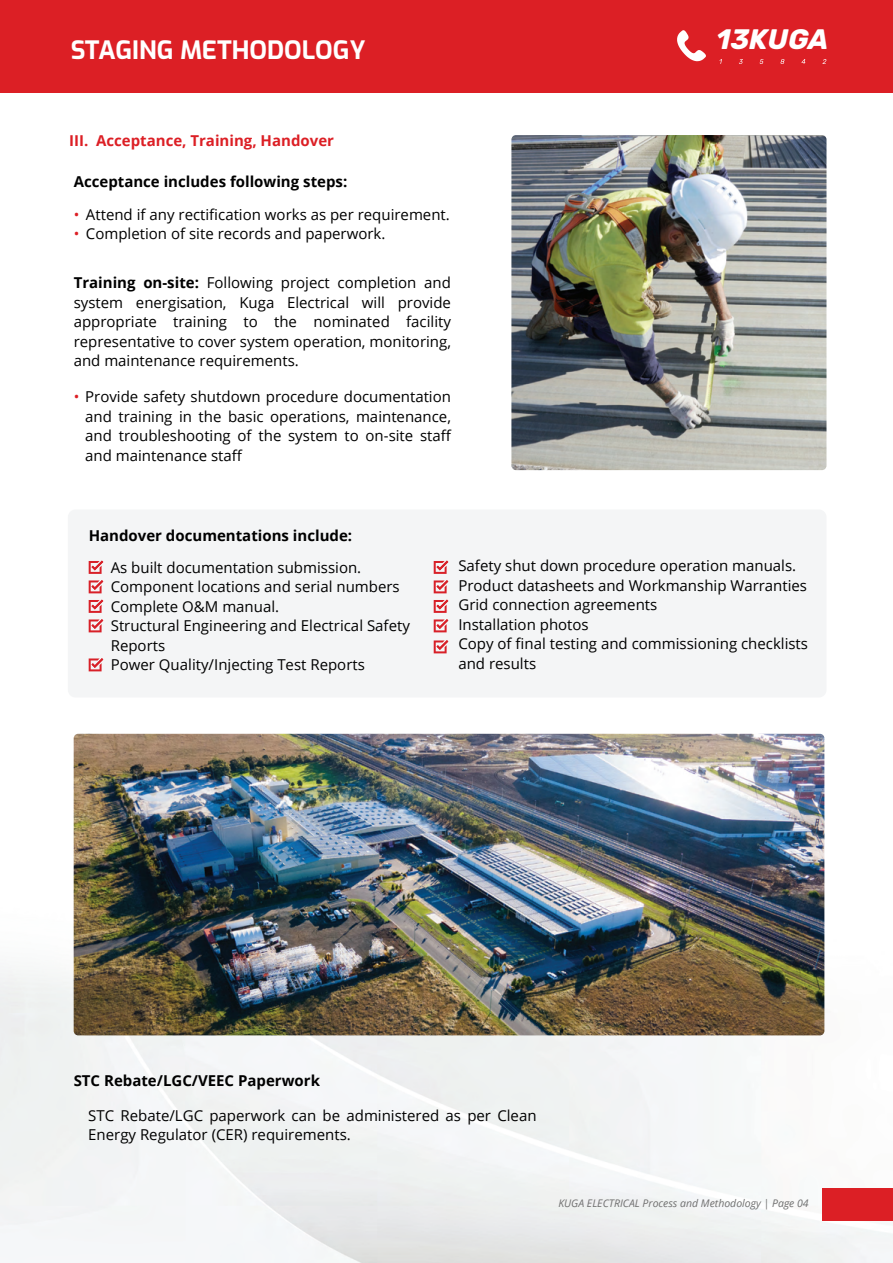
<style>
.page{position:relative;width:893px;height:1263px;background:#fff}
.page>*{position:absolute;margin:0;border:0;box-sizing:border-box;transform-origin:0 0}
.t1{font:italic 700 28.05px "Rubik";color:#fff}
.t2{font:700 25.2px "Exo";color:#fff}
.t3{font:15px/19.5px "Open Sans";color:#000}
.t4{font:700 15px "Open Sans";color:#000}
.t5{font:700 15px "Open Sans";color:#dc1f25}
.t6{font:italic 10.5px "Open Sans";color:#707070}
.s1{color:#dc1f25}
.s2{font-weight:700}
</style>
<div class="page">
<img style="left:0;top:820px;width:893px;height:443px">
<div style="left:0;top:0;width:893px;height:92px;background:#dc1f25"></div>
<svg style="left:677px;top:30px;width:29px;height:31px"></svg>
<svg style="left:739px;top:59px;width:4px;height:5px"></svg>
<svg style="left:760px;top:59px;width:3px;height:5px"></svg>
<svg style="left:780px;top:59px;width:4px;height:5px"></svg>
<svg style="left:801px;top:59px;width:4px;height:5px"></svg>
<svg style="left:822px;top:59px;width:4px;height:5px"></svg>
<div style="left:822px;top:1187px;width:71px;height:33px;background:#dc1f25"></div>
<img style="left:511px;top:135px;width:315px;height:335px">
<div style="left:68px;top:509px;width:758px;height:188px;background:#f4f5f6;border-radius:8px"></div>
<svg style="left:89px;top:561px;width:14px;height:13px"></svg>
<svg style="left:89px;top:580px;width:14px;height:13px"></svg>
<svg style="left:89px;top:600px;width:14px;height:13px"></svg>
<svg style="left:89px;top:619px;width:14px;height:13px"></svg>
<svg style="left:89px;top:658px;width:14px;height:13px"></svg>
<svg style="left:434px;top:561px;width:14px;height:13px"></svg>
<svg style="left:434px;top:580px;width:14px;height:13px"></svg>
<svg style="left:434px;top:600px;width:14px;height:13px"></svg>
<svg style="left:434px;top:619px;width:14px;height:13px"></svg>
<svg style="left:434px;top:640px;width:14px;height:13px"></svg>
<img style="left:74px;top:734px;width:750px;height:301px">
<h2 class="t2" style="left:70px;top:31px;width:297px">STAGING METHODOLOGY</h2>
<h1 class="t1" style="left:717px;top:23px;width:113px">13KUGA</h1>
<p class="t5" style="left:69px;top:130px;width:266px">III. Acceptance, Training, Handover</p>
<p class="t4" style="left:74px;top:171px;width:275px">Acceptance includes following steps:</p>
<p class="t3" style="left:74px;top:204px;width:378px"><span class="s1">•</span> Attend if any rectification works as per requirement.</p>
<p class="t3" style="left:74px;top:224px;width:313px"><span class="s1">•</span> Completion of site records and paperwork.</p>
<p class="t3" style="left:74px;top:273px;width:379px;text-align:justify"><span class="s2">Training on-site:</span> Following project completion and system energisation, Kuga Electrical will provide appropriate training to the nominated facility representative to cover system operation, monitoring, and maintenance requirements.</p>
<p class="t3" style="left:85px;top:387px;width:368px;text-align:justify;text-indent:-12px"><span class="s1">•</span> Provide safety shutdown procedure documentation and training in the basic operations, maintenance, and troubleshooting of the system to on-site staff and maintenance staff</p>
<p class="t4" style="left:89px;top:525px;width:265px">Handover documentations include:</p>
<p class="t3" style="left:111px;top:557px;width:301px">As built documentation submission.<br>Component locations and serial numbers<br>Complete O&amp;M manual.<br>Structural Engineering and Electrical Safety<br>Reports<br>Power Quality/Injecting Test Reports</p>
<p class="t3" style="left:458px;top:556px;width:351px">Safety shut down procedure operation manuals.<br>Product datasheets and Workmanship Warranties Grid connection agreements<br>Installation photos<br>Copy of final testing and commissioning checklists and results</p>
<p class="t4" style="left:74px;top:1070px;width:248px">STC Rebate/LGC/VEEC Paperwork</p>
<p class="t3" style="left:88px;top:1105px;width:450px">STC Rebate/LGC paperwork can be administered as per Clean<br>Energy Regulator (CER) requirements.</p>
<p class="t6" style="left:558px;top:1196px;width:252px">KUGA ELECTRICAL Process and Methodology | Page 04</p>
</div>
